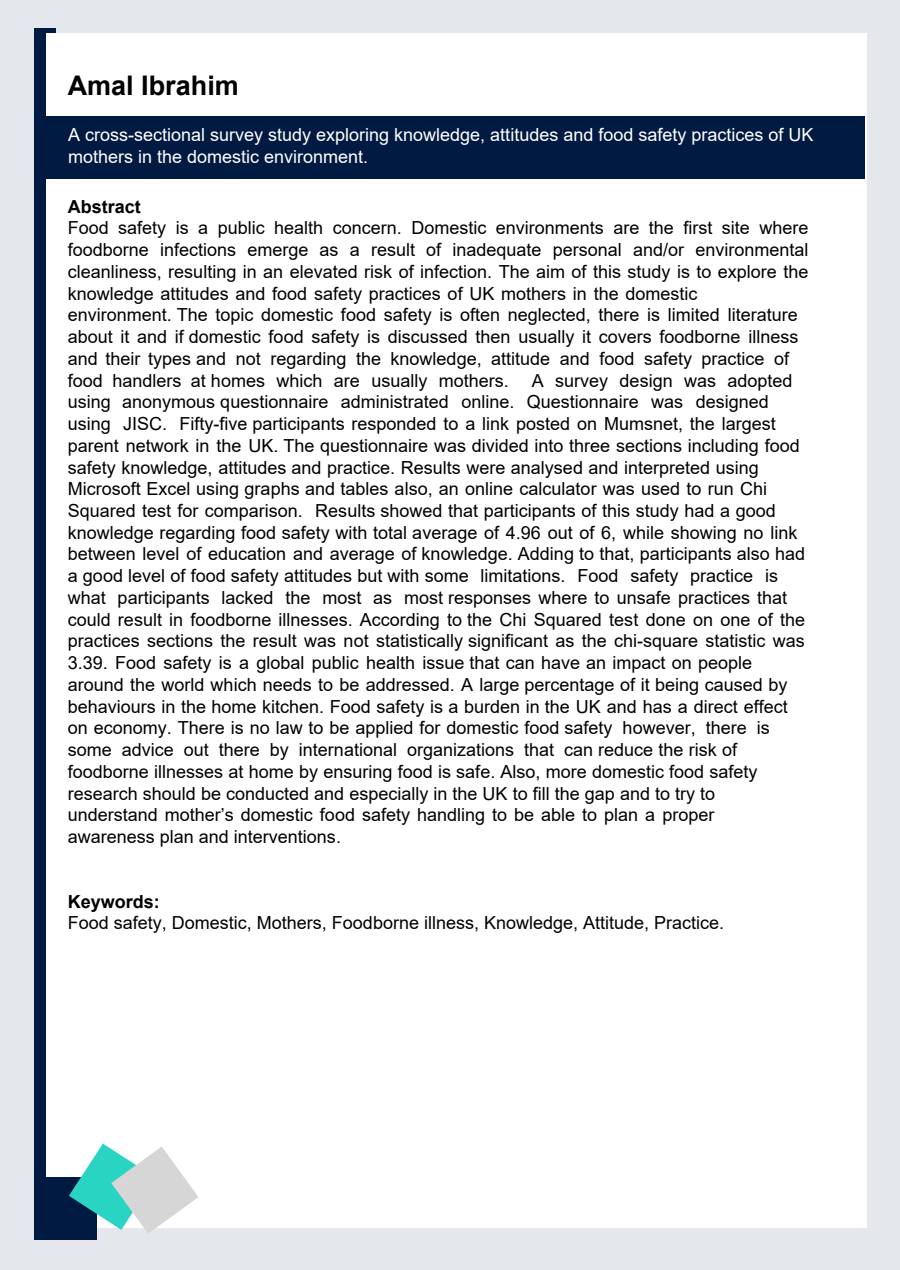
<style>
.page{position:relative;width:900px;height:1270px;background:#e4e7eb}
.page>*{position:absolute;margin:0;border:0;box-sizing:border-box;transform-origin:0 0}
.t1{font:700 27px "Arial";color:#000}
.t2{font:18px/21.8px "Arial";color:#000}
.t3{font:18px/21.6px "Arial";color:#fff}
.t4{font:700 18px "Arial";color:#000}
</style>
<div class="page">
<div style="left:35px;top:29px;width:21px;height:1170px;background:#011a42"></div>
<div style="left:47px;top:33px;width:820px;height:1194px;background:#fff"></div>
<div style="left:35px;top:1177px;width:62px;height:62px;background:#011a42"></div>
<svg style="left:69px;top:1143px;width:129px;height:90px"></svg>
<div style="left:43px;top:116px;width:821px;height:62px;background:#011a42"></div>
<h1 class="t1" style="left:68px;top:66px;width:173px">Amal Ibrahim</h1>
<p class="t3" style="left:68px;top:124px;width:747px">A cross-sectional survey study exploring knowledge, attitudes and food safety practices of UK mothers in the domestic environment.</p>
<p class="t4" style="left:68px;top:194px;width:75px">Abstract</p>
<p class="t2" style="left:68px;top:217px;width:742px">Food safety is a public health concern. Domestic environments are the first site where foodborne infections emerge as a result of inadequate personal and/or environmental cleanliness, resulting in an elevated risk of infection. The aim of this study is to explore the knowledge attitudes and food safety practices of UK mothers in the domestic<br>environment. The topic domestic food safety is often neglected, there is limited literature about it and if domestic food safety is discussed then usually it covers foodborne illness and their types and not regarding the knowledge, attitude and food safety practice of food handlers at homes which are usually mothers.</p>
<p class="t2" style="left:68px;top:369px;width:739px;text-indent:464px">A survey design was adopted using anonymous questionnaire administrated online. Questionnaire was designed using JISC. Fifty-five participants responded to a link posted on Mumsnet, the largest parent network in the UK. The questionnaire was divided into three sections including food safety knowledge, attitudes and practice. Results were analysed and interpreted using Microsoft Excel using graphs and tables also, an online calculator was used to run Chi Squared test for comparison. Results showed that participants of this study had a good knowledge regarding food safety with total average of 4.96 out of 6, while showing no link between level of education and average of knowledge. Adding to that, participants also had a good level of food safety attitudes but with some limitations. Food safety practice is what participants lacked the most as most responses where to unsafe practices that could result in foodborne illnesses. According to the Chi Squared test done on one of the practices sections the result was not statistically significant as the chi-square statistic was 3.39. Food safety is a global public health issue that can have an impact on people around the world which needs to be addressed. A large percentage of it being caused by behaviours in the home kitchen. Food safety is a burden in the UK and has a direct effect on economy. There is no law to be applied for domestic food safety however, there is some advice out there by international organizations that can reduce the risk of foodborne illnesses at home by ensuring food is safe. Also, more domestic food safety research should be conducted and especially in the UK to fill the gap and to try to understand mother’s domestic food safety handling to be able to plan a proper awareness plan and interventions.</p>
<p class="t4" style="left:68px;top:889px;width:94px">Keywords:</p>
<p class="t2" style="left:68px;top:912px;width:658px">Food safety, Domestic, Mothers, Foodborne illness, Knowledge, Attitude, Practice.</p>
</div>
